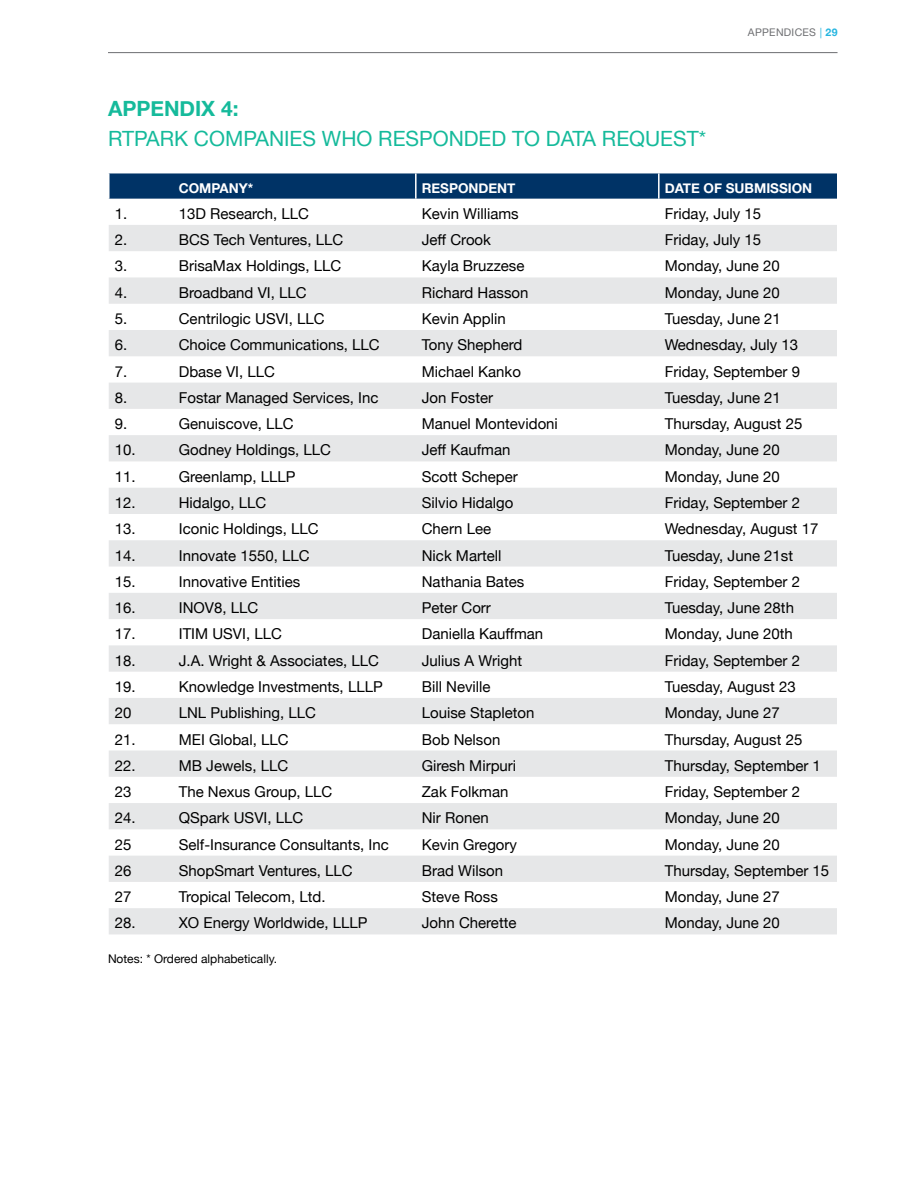
<style>
.page{position:relative;width:918px;height:1188px;background:#fff}
.page>*{position:absolute;margin:0;border:0;box-sizing:border-box;transform-origin:0 0}
.t1{font:21px "Helvetica Neue";color:#15ba9b}
.t2{font:700 21px "Helvetica Neue";color:#15ba9b}
.t3{font:15px "Helvetica Neue";color:#000}
.t4{font:700 13.5px "Helvetica Neue";color:#fff}
.t5{font:12px "Helvetica Neue";color:#000}
.t6{font:10.5px "Helvetica Neue";letter-spacing:.03em;color:#6d6e71}
.s1{color:#25b5e0}
.s2{font-weight:700;color:#25b5e0}
</style>
<div class="page">
<hr style="left:108px;top:52px;width:730px;height:1px;background:#6d6e71">
<svg style="left:110px;top:173px;width:727px;height:26px;background:#08396a"></svg>
<svg style="left:109px;top:225px;width:728px;height:709px;fill:#e6e7e8"></svg>
<hr style="left:415px;top:173px;width:2px;height:26px;background:#fff">
<hr style="left:658px;top:173px;width:2px;height:26px;background:#fff">
<p class="t6" style="left:748px;top:25px;width:91px">APPENDICES <span class="s1">|</span> <span class="s2">29</span></p>
<h1 class="t2" style="left:108px;top:93px;width:132px">APPENDIX 4:</h1>
<h1 class="t1" style="left:108px;top:124px;width:600px">RTPARK COMPANIES WHO RESPONDED TO DATA REQUEST*</h1>
<p class="t4" style="left:179px;top:177px;width:76px">COMPANY*</p>
<p class="t4" style="left:422px;top:177px;width:95px">RESPONDENT</p>
<p class="t4" style="left:665px;top:177px;width:149px">DATE OF SUBMISSION</p>
<p class="t3" style="left:115px;top:203px;width:14px">1.</p>
<p class="t3" style="left:179px;top:203px;width:132px">13D Research, LLC</p>
<p class="t3" style="left:422px;top:203px;width:98px">Kevin Williams</p>
<p class="t3" style="left:665px;top:203px;width:98px">Friday, July 15</p>
<p class="t3" style="left:115px;top:229px;width:14px">2.</p>
<p class="t3" style="left:179px;top:229px;width:166px">BCS Tech Ventures, LLC</p>
<p class="t3" style="left:422px;top:229px;width:71px">Jeff Crook</p>
<p class="t3" style="left:665px;top:229px;width:98px">Friday, July 15</p>
<p class="t3" style="left:115px;top:255px;width:14px">3.</p>
<p class="t3" style="left:179px;top:255px;width:164px">BrisaMax Holdings, LLC</p>
<p class="t3" style="left:422px;top:255px;width:104px">Kayla Bruzzese</p>
<p class="t3" style="left:665px;top:255px;width:117px">Monday, June 20</p>
<p class="t3" style="left:115px;top:282px;width:14px">4.</p>
<p class="t3" style="left:179px;top:282px;width:129px">Broadband VI, LLC</p>
<p class="t3" style="left:422px;top:282px;width:108px">Richard Hasson</p>
<p class="t3" style="left:665px;top:282px;width:117px">Monday, June 20</p>
<p class="t3" style="left:115px;top:308px;width:14px">5.</p>
<p class="t3" style="left:179px;top:308px;width:147px">Centrilogic USVI, LLC</p>
<p class="t3" style="left:422px;top:308px;width:85px">Kevin Applin</p>
<p class="t3" style="left:665px;top:308px;width:118px">Tuesday, June 21</p>
<p class="t3" style="left:115px;top:334px;width:14px">6.</p>
<p class="t3" style="left:179px;top:334px;width:202px">Choice Communications, LLC</p>
<p class="t3" style="left:422px;top:334px;width:102px">Tony Shepherd</p>
<p class="t3" style="left:665px;top:334px;width:135px">Wednesday, July 13</p>
<p class="t3" style="left:115px;top:360px;width:14px">7.</p>
<p class="t3" style="left:179px;top:360px;width:98px">Dbase VI, LLC</p>
<p class="t3" style="left:422px;top:360px;width:101px">Michael Kanko</p>
<p class="t3" style="left:665px;top:360px;width:137px">Friday, September 9</p>
<p class="t3" style="left:115px;top:387px;width:14px">8.</p>
<p class="t3" style="left:179px;top:387px;width:201px">Fostar Managed Services, Inc</p>
<p class="t3" style="left:422px;top:387px;width:73px">Jon Foster</p>
<p class="t3" style="left:665px;top:387px;width:118px">Tuesday, June 21</p>
<p class="t3" style="left:115px;top:413px;width:14px">9.</p>
<p class="t3" style="left:179px;top:413px;width:117px">Genuiscove, LLC</p>
<p class="t3" style="left:422px;top:413px;width:138px">Manuel Montevidoni</p>
<p class="t3" style="left:665px;top:413px;width:139px">Thursday, August 25</p>
<p class="t3" style="left:115px;top:439px;width:22px">10.</p>
<p class="t3" style="left:179px;top:439px;width:154px">Godney Holdings, LLC</p>
<p class="t3" style="left:422px;top:439px;width:90px">Jeff Kaufman</p>
<p class="t3" style="left:665px;top:439px;width:117px">Monday, June 20</p>
<p class="t3" style="left:115px;top:466px;width:22px">11.</p>
<p class="t3" style="left:179px;top:466px;width:118px">Greenlamp, LLLP</p>
<p class="t3" style="left:422px;top:466px;width:98px">Scott Scheper</p>
<p class="t3" style="left:665px;top:466px;width:117px">Monday, June 20</p>
<p class="t3" style="left:115px;top:492px;width:22px">12.</p>
<p class="t3" style="left:179px;top:492px;width:89px">Hidalgo, LLC</p>
<p class="t3" style="left:422px;top:492px;width:93px">Silvio Hidalgo</p>
<p class="t3" style="left:665px;top:492px;width:137px">Friday, September 2</p>
<p class="t3" style="left:115px;top:518px;width:22px">13.</p>
<p class="t3" style="left:179px;top:518px;width:141px">Iconic Holdings, LLC</p>
<p class="t3" style="left:422px;top:518px;width:71px">Chern Lee</p>
<p class="t3" style="left:665px;top:518px;width:155px">Wednesday, August 17</p>
<p class="t3" style="left:115px;top:544px;width:22px">14.</p>
<p class="t3" style="left:179px;top:544px;width:132px">Innovate 1550, LLC</p>
<p class="t3" style="left:422px;top:544px;width:81px">Nick Martell</p>
<p class="t3" style="left:665px;top:544px;width:130px">Tuesday, June 21st</p>
<p class="t3" style="left:115px;top:571px;width:22px">15.</p>
<p class="t3" style="left:179px;top:571px;width:123px">Innovative Entities</p>
<p class="t3" style="left:422px;top:571px;width:104px">Nathania Bates</p>
<p class="t3" style="left:665px;top:571px;width:137px">Friday, September 2</p>
<p class="t3" style="left:115px;top:597px;width:22px">16.</p>
<p class="t3" style="left:179px;top:597px;width:81px">INOV8, LLC</p>
<p class="t3" style="left:422px;top:597px;width:71px">Peter Corr</p>
<p class="t3" style="left:665px;top:597px;width:131px">Tuesday, June 28th</p>
<p class="t3" style="left:115px;top:623px;width:22px">17.</p>
<p class="t3" style="left:179px;top:623px;width:105px">ITIM USVI, LLC</p>
<p class="t3" style="left:422px;top:623px;width:123px">Daniella Kauffman</p>
<p class="t3" style="left:665px;top:623px;width:130px">Monday, June 20th</p>
<p class="t3" style="left:115px;top:650px;width:22px">18.</p>
<p class="t3" style="left:179px;top:650px;width:202px">J.A. Wright &amp; Associates, LLC</p>
<p class="t3" style="left:422px;top:650px;width:102px">Julius A Wright</p>
<p class="t3" style="left:665px;top:650px;width:137px">Friday, September 2</p>
<p class="t3" style="left:115px;top:676px;width:22px">19.</p>
<p class="t3" style="left:179px;top:676px;width:205px">Knowledge Investments, LLLP</p>
<p class="t3" style="left:422px;top:676px;width:70px">Bill Neville</p>
<p class="t3" style="left:665px;top:676px;width:132px">Tuesday, August 23</p>
<p class="t3" style="left:115px;top:702px;width:18px">20</p>
<p class="t3" style="left:179px;top:702px;width:139px">LNL Publishing, LLC</p>
<p class="t3" style="left:422px;top:702px;width:114px">Louise Stapleton</p>
<p class="t3" style="left:665px;top:702px;width:117px">Monday, June 27</p>
<p class="t3" style="left:115px;top:728px;width:22px">21.</p>
<p class="t3" style="left:179px;top:728px;width:111px">MEI Global, LLC</p>
<p class="t3" style="left:422px;top:728px;width:80px">Bob Nelson</p>
<p class="t3" style="left:665px;top:728px;width:139px">Thursday, August 25</p>
<p class="t3" style="left:115px;top:755px;width:22px">22.</p>
<p class="t3" style="left:179px;top:755px;width:111px">MB Jewels, LLC</p>
<p class="t3" style="left:422px;top:755px;width:96px">Giresh Mirpuri</p>
<p class="t3" style="left:665px;top:755px;width:158px">Thursday, September 1</p>
<p class="t3" style="left:115px;top:781px;width:18px">23</p>
<p class="t3" style="left:179px;top:781px;width:155px">The Nexus Group, LLC</p>
<p class="t3" style="left:422px;top:781px;width:88px">Zak Folkman</p>
<p class="t3" style="left:665px;top:781px;width:137px">Friday, September 2</p>
<p class="t3" style="left:115px;top:807px;width:22px">24.</p>
<p class="t3" style="left:179px;top:807px;width:126px">QSpark USVI, LLC</p>
<p class="t3" style="left:422px;top:807px;width:68px">Nir Ronen</p>
<p class="t3" style="left:665px;top:807px;width:117px">Monday, June 20</p>
<p class="t3" style="left:115px;top:833px;width:18px">25</p>
<p class="t3" style="left:179px;top:833px;width:212px">Self-Insurance Consultants, Inc</p>
<p class="t3" style="left:422px;top:833px;width:97px">Kevin Gregory</p>
<p class="t3" style="left:665px;top:833px;width:117px">Monday, June 20</p>
<p class="t3" style="left:115px;top:860px;width:18px">26</p>
<p class="t3" style="left:179px;top:860px;width:175px">ShopSmart Ventures, LLC</p>
<p class="t3" style="left:422px;top:860px;width:83px">Brad Wilson</p>
<p class="t3" style="left:665px;top:860px;width:166px">Thursday, September 15</p>
<p class="t3" style="left:115px;top:886px;width:18px">27</p>
<p class="t3" style="left:179px;top:886px;width:148px">Tropical Telecom, Ltd.</p>
<p class="t3" style="left:422px;top:886px;width:78px">Steve Ross</p>
<p class="t3" style="left:665px;top:886px;width:117px">Monday, June 27</p>
<p class="t3" style="left:115px;top:912px;width:22px">28.</p>
<p class="t3" style="left:179px;top:912px;width:190px">XO Energy Worldwide, LLLP</p>
<p class="t3" style="left:422px;top:912px;width:96px">John Cherette</p>
<p class="t3" style="left:665px;top:912px;width:117px">Monday, June 20</p>
<p class="t5" style="left:108px;top:950px;width:171px">Notes: * Ordered alphabetically.</p>
</div>
